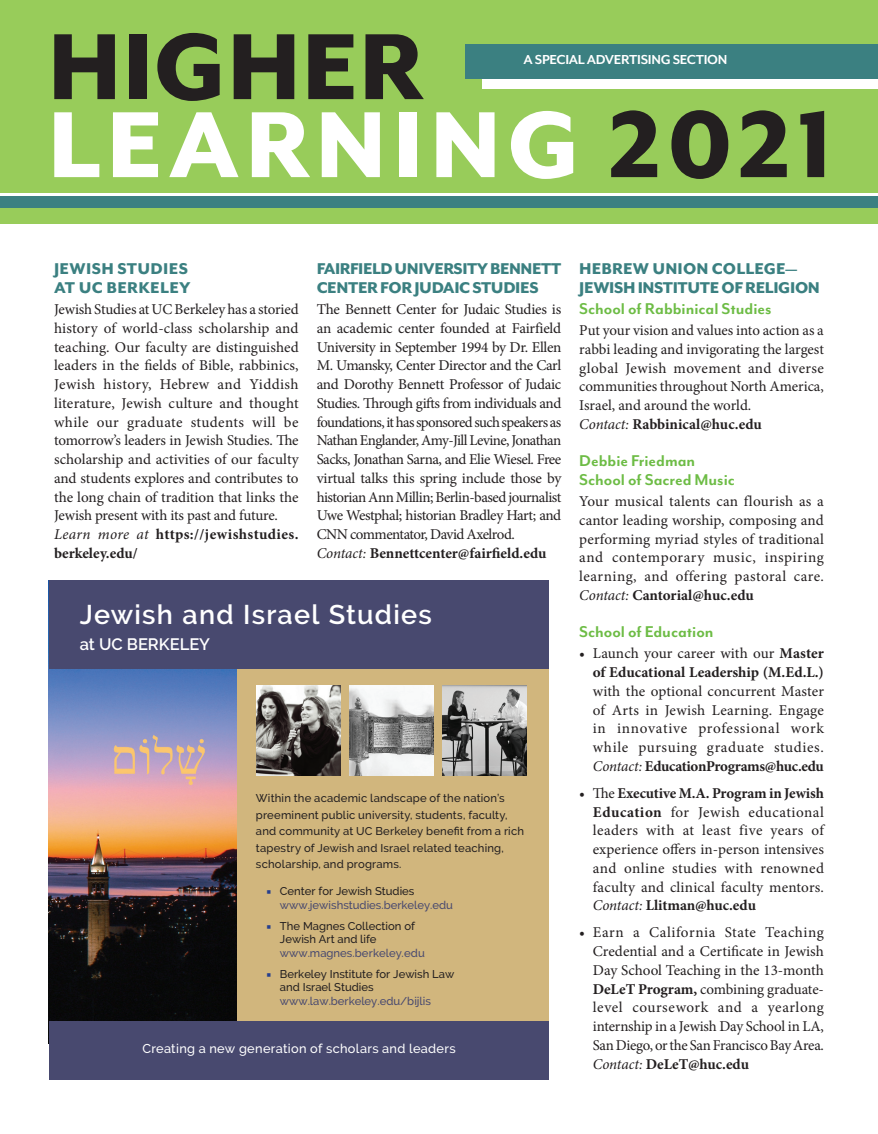
<style>
.page{position:relative;width:878px;height:1134px;background:#fff}
.page>*{position:absolute;margin:0;border:0;box-sizing:border-box;transform-origin:0 0}
._7_04_Book_Guide_Bod{font:800 108px "Mr Eaves Mod OT";letter-spacing:.05em;color:#fff}
._7_04_Book_Guide_Bod-2{font:800 108px "Mr Eaves Mod OT";color:#231f20}
.t1{font:600 27px "Raleway";letter-spacing:.045em;color:#fff}
._7_04_Book_Guide_Bod-3{font:800 18px/18.8px "Mr Eaves Mod OT";letter-spacing:-.02em;color:#3b8081}
._7_04_Book_Guide_Bod-4{font:700 18px/18.8px "Mr Eaves Mod OT";color:#6dbc45}
._7_04_Book_Guide_Bod-5{font:800 18px/18.8px "Mr Eaves Mod OT";letter-spacing:.02em;color:#3b8081}
.t2{font:600 16.5px "Raleway";color:#fff}
._7_04_Book_Guide_Bod-6{font:15px/18.8px "Minion Pro";color:#231f20;text-align:justify}
._7_04_Book_Guide_Bod-7{font:700 15px/18.8px "Minion Pro";letter-spacing:.005em;color:#231f20}
._1_14_General-Captio{font:700 15px "Mr Eaves Mod OT";letter-spacing:-.02em;color:#fff}
.t3{font:500 12.75px "Raleway";letter-spacing:.025em;color:#fff}
.t4{font:500 11.25px/16.5px "Raleway";letter-spacing:.01em;color:#231f20}
.t5{font:500 11.25px/13.5px "Raleway";color:#48496f}
.s1{color:#231f20}
.s2{font-weight:400;font-style:italic}
.s3{font-family:"Minion Pro";font-weight:400;font-size:12px;color:#253f8e}
.s4{color:#48496f}
.s5{font-style:italic}
.s6{font-weight:700}
</style>
<div class="page">
<div style="left:237px;top:581px;width:311px;height:451px;background:#d1b67d"></div>
<img style="left:442px;top:686px;width:84px;height:90px">
<img style="left:256px;top:686px;width:84px;height:90px">
<img style="left:349px;top:686px;width:84px;height:90px">
<img style="left:49px;top:669px;width:188px;height:352px">
<div style="left:49px;top:1021px;width:499px;height:59px;background:#48496f"></div>
<div style="left:49px;top:580px;width:499px;height:89px;background:#48496f"></div>
<div style="left:0;top:0;width:878px;height:224px;background:#98cc5a"></div>
<div style="left:482px;top:54px;width:396px;height:35px;background:#fff"></div>
<div style="left:465px;top:44px;width:413px;height:35px;background:#3b8081"></div>
<div style="left:0;top:193px;width:878px;height:6px;background:#fff"></div>
<div style="left:0;top:196px;width:878px;height:11px;background:#3b8081"></div>
<p class="_7_04_Book_Guide_Bod-2" style="left:47px;top:4px;width:377px">HIGHER</p>
<p class="_1_14_General-Captio" style="left:523px;top:51px;width:205px">A SPECIAL ADVERTISING SECTION</p>
<p class="_7_04_Book_Guide_Bod" style="left:47px;top:82px;width:788px">LEARNING <span class="s1">2021</span></p>
<p class="_7_04_Book_Guide_Bod-5" style="left:54px;top:259px;width:138px">JEWISH STUDIES<br>AT UC BERKELEY</p>
<p class="_7_04_Book_Guide_Bod-6" style="left:54px;top:300px;width:246px">Jewish Studies at UC Berkeley has a storied history of world-class scholarship and teaching. Our faculty are distinguished leaders in the fields of Bible, rabbinics, Jewish history, Hebrew and Yiddish literature, Jewish culture and thought while our graduate students will be tomorrow’s leaders in Jewish Studies. The scholarship and activities of our faculty and students explores and contributes to the long chain of tradition that links the Jewish present with its past and future.</p>
<p class="_7_04_Book_Guide_Bod-7" style="left:54px;top:525px;width:246px"><span class="s2">Learn more at</span> https://jewishstudies. berkeley.edu/</p>
<p class="_7_04_Book_Guide_Bod-3" style="left:316px;top:259px;width:246px">FAIRFIELD UNIVERSITY BENNETT<br>CENTER FOR JUDAIC STUDIES</p>
<p class="_7_04_Book_Guide_Bod-6" style="left:316px;top:300px;width:246px">The Bennett Center for Judaic Studies is an academic center founded at Fairfield University in September 1994 by Dr. Ellen M. Umansky, Center Director and the Carl and Dorothy Bennett Professor of Judaic Studies. Through gifts from individuals and foundations, it has sponsored such speakers as Nathan Englander, Amy-Jill Levine, Jonathan Sacks, Jonathan Sarna, and Elie Wiesel. Free virtual talks this spring include those by historian Ann Millin; Berlin-based journalist Uwe Westphal; historian Bradley Hart; and CNN commentator, David Axelrod.</p>
<p class="_7_04_Book_Guide_Bod-7" style="left:316px;top:543px;width:231px"><span class="s2">Contact:</span> Bennettcenter@fairfield.edu</p>
<p class="t1" style="left:80px;top:599px;width:354px">Jewish and Israel Studies</p>
<p class="t2" style="left:80px;top:634px;width:132px">at UC BERKELEY</p>
<p class="t4" style="left:256px;top:790px;width:269px">Within the academic landscape of the nation’s preeminent public university, students, faculty, and community at UC Berkeley benefit from a rich tapestry of Jewish and Israel related teaching, scholarship, and programs.</p>
<p class="t5" style="left:280px;top:885px;width:174px;text-indent:-14px"><span class="s3">■</span> <span class="s1">Center for Jewish Studies </span>www.jewishstudies.berkeley.edu</p>
<p class="t4" style="left:280px;top:919px;width:146px;line-height:13.5px;text-indent:-14px"><span class="s3">■</span> The Magnes Collection of<br>Jewish Art and life <span class="s4">www.magnes.berkeley.edu</span></p>
<p class="t4" style="left:280px;top:967px;width:176px;line-height:13.5px;text-indent:-14px"><span class="s3">■</span> Berkeley Institute for Jewish Law and Israel Studies <span class="s4">www.law.berkeley.edu/bijlis</span></p>
<p class="t3" style="left:142px;top:1041px;width:315px">Creating a new generation of scholars and leaders</p>
<p class="_7_04_Book_Guide_Bod-3" style="left:579px;top:259px;width:242px">HEBREW UNION COLLEGE—<br>JEWISH INSTITUTE OF RELIGION</p>
<p class="_7_04_Book_Guide_Bod-4" style="left:579px;top:299px;width:194px">School of Rabbinical Studies</p>
<p class="_7_04_Book_Guide_Bod-6" style="left:579px;top:321px;width:246px">Put your vision and values into action as a rabbi leading and invigorating the largest global Jewish movement and diverse communities throughout North America, Israel, and around the world.</p>
<p class="_7_04_Book_Guide_Bod-7" style="left:579px;top:414px;width:184px"><span class="s2">Contact:</span> Rabbinical@huc.edu</p>
<p class="_7_04_Book_Guide_Bod-4" style="left:579px;top:451px;width:157px">Debbie Friedman<br>School of Sacred Music</p>
<p class="_7_04_Book_Guide_Bod-6" style="left:579px;top:492px;width:246px">Your musical talents can flourish as a cantor leading worship, composing and performing myriad styles of traditional and contemporary music, inspiring learning, and offering pastoral care.<br><span class="s5">Contact:</span> <span class="s6">Cantorial@huc.edu</span></p>
<p class="_7_04_Book_Guide_Bod-4" style="left:579px;top:622px;width:136px">School of Education</p>
<p class="_7_04_Book_Guide_Bod-6" style="left:592px;top:644px;width:233px;text-indent:-14px">• Launch your career with our <span class="s6">Master of Educational Leadership (M.Ed.L.) </span>with the optional concurrent Master of Arts in Jewish Learning. Engage in innovative professional work while pursuing graduate studies.<br><span class="s5">Contact:</span> <span class="s6">EducationPrograms@huc.edu</span></p>
<p class="_7_04_Book_Guide_Bod-6" style="left:592px;top:784px;width:233px;text-indent:-14px">• The <span class="s6">Executive M.A. Program in Jewish Education</span> for Jewish educational leaders with at least five years of experience offers in-person intensives and online studies with renowned faculty and clinical faculty mentors.<br><span class="s5">Contact:</span> <span class="s6">Llitman@huc.edu</span></p>
<p class="_7_04_Book_Guide_Bod-6" style="left:592px;top:923px;width:233px;text-indent:-14px">• Earn a California State Teaching Credential and a Certificate in Jewish Day School Teaching in the 13-month <span class="s6">DeLeT Program,</span> combining graduate&shy;level coursework and a yearlong internship in a Jewish Day School in LA, San Diego, or the San Francisco Bay Area.<br><span class="s5">Contact:</span> <span class="s6">DeLeT@huc.edu</span></p>
</div>
